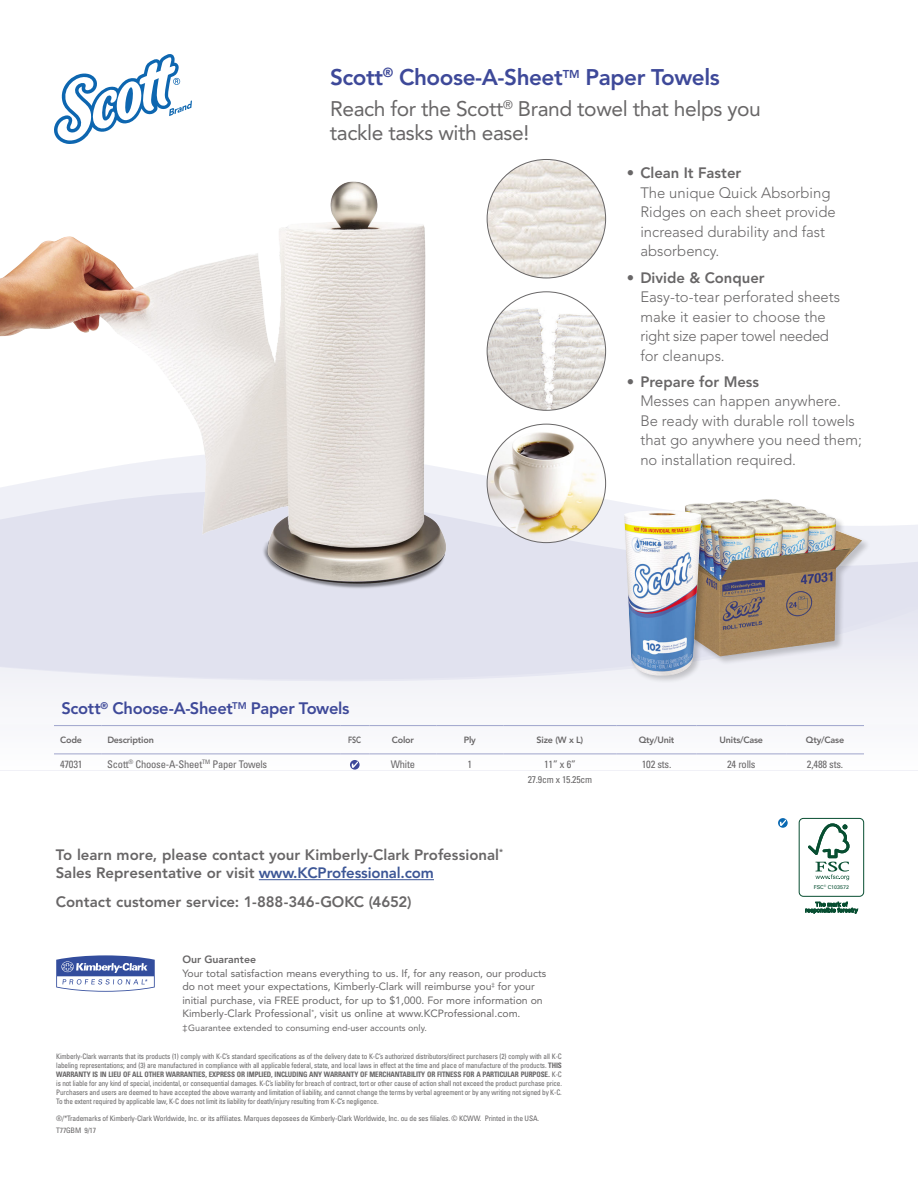
<style>
.page{position:relative;width:918px;height:1188px;background:#fff}
.page>*{position:absolute;margin:0;border:0;box-sizing:border-box;transform-origin:0 0}
.t1{font:800 22.5px "Avenir LT Std";letter-spacing:-.02em;color:#3e4999}
.t2{font:21px/24px "Avenir LT Std";letter-spacing:-.02em;color:#686667}
.t3{font:800 16.5px "Avenir LT Std";letter-spacing:-.02em;color:#3e4999}
.t4{font:300 15px/19.5px "Avenir LT Std";color:#686667}
.t5{font:800 15px/18px "Avenir LT Std";color:#686667}
.t6{font:10.5px/13.5px "Avenir LT Std";color:#686667}
.t7{font:condensed 10.5px "Univers LT Std";letter-spacing:-.02em;color:#686667}
.t8{font:800 10.5px "Avenir LT Std";color:#686667}
.t9{font:condensed 9.75px "Univers LT Std";letter-spacing:-.02em;color:#686667}
.t10{font:800 9px "Avenir LT Std";letter-spacing:-.02em;color:#686667}
.t11{font:9px "Avenir LT Std";color:#686667}
.t12{font:800 9px "Avenir LT Std";letter-spacing:-.02em;color:#686667;scale:.8 1}
.t13{font:condensed 7.5px/9px "Univers LT Std";letter-spacing:-.02em;color:#686667;text-align:justify;scale:.96 1}
.t14{font:condensed 7.5px/12px "Univers LT Std";letter-spacing:-.02em;color:#686667}
.t15{font:5.25px "Univers LT Std";color:#074e31}
.s1{color:#3c5696}
.s2{font-weight:700}
.s3{font-weight:700;font-stretch:normal}
</style>
<div class="page">
<svg style="left:473px;top:473px;width:445px;height:122px"></svg>
<svg style="left:0;top:726px;width:918px;height:45px"></svg>
<svg style="left:0;top:595px;width:918px;height:101px;fill:#e1e2ef"></svg>
<hr style="left:259px;top:879px;width:175px;height:1px;background:#3c5696">
<hr style="left:54px;top:754px;width:47px;height:1px;background:#9fa4cc">
<hr style="left:101px;top:754px;width:239px;height:1px;background:#9fa4cc">
<svg style="left:340px;top:754px;width:29px;height:1px"></svg>
<hr style="left:369px;top:754px;width:67px;height:1px;background:#9fa4cc">
<hr style="left:436px;top:754px;width:67px;height:1px;background:#9fa4cc">
<hr style="left:503px;top:754px;width:114px;height:1px;background:#9fa4cc">
<hr style="left:617px;top:754px;width:80px;height:1px;background:#9fa4cc">
<hr style="left:697px;top:754px;width:89px;height:1px;background:#9fa4cc">
<hr style="left:786px;top:754px;width:78px;height:1px;background:#9fa4cc">
<hr style="left:54px;top:725px;width:47px;height:1px;background:#9fa4cc">
<hr style="left:101px;top:725px;width:239px;height:1px;background:#9fa4cc">
<svg style="left:340px;top:725px;width:29px;height:1px"></svg>
<hr style="left:369px;top:725px;width:67px;height:1px;background:#9fa4cc">
<hr style="left:436px;top:725px;width:67px;height:1px;background:#9fa4cc">
<hr style="left:503px;top:725px;width:114px;height:1px;background:#9fa4cc">
<hr style="left:617px;top:725px;width:80px;height:1px;background:#9fa4cc">
<hr style="left:697px;top:725px;width:89px;height:1px;background:#9fa4cc">
<hr style="left:786px;top:725px;width:78px;height:1px;background:#9fa4cc">
<svg style="left:350px;top:760px;width:10px;height:10px"></svg>
<svg style="left:352px;top:762px;width:6px;height:6px"></svg>
<svg style="left:56px;top:955px;width:99px;height:37px"></svg>
<div style="left:799px;top:818px;width:65px;height:79px;border:1px solid #074e31;border-radius:4px"></div>
<svg style="left:808px;top:823px;width:42px;height:57px"></svg>
<svg style="left:805px;top:902px;width:53px;height:11px"></svg>
<svg style="left:778px;top:818px;width:10px;height:10px"></svg>
<svg style="left:780px;top:820px;width:6px;height:6px"></svg>
<svg style="left:54px;top:54px;width:138px;height:90px"></svg>
<img style="left:0;top:181px;width:473px;height:418px">
<img style="left:487px;top:159px;width:119px;height:119px;border-radius:59px">
<img style="left:487px;top:292px;width:119px;height:118px;border-radius:59px">
<img style="left:487px;top:424px;width:119px;height:119px;border-radius:59px">
<div style="left:659px;top:498px;width:211px;height:167px;background:#000;opacity:.2"></div>
<img style="left:676px;top:499px;width:91px;height:54px">
<div style="left:623px;top:508px;width:87px;height:176px;background:#000;opacity:.2"></div>
<img style="left:624px;top:510px;width:77px;height:166px">
<h1 class="t1" style="left:330px;top:63px;width:391px">Scott<sup>®</sup> Choose-A-Sheet<sup>TM</sup> Paper Towels</h1>
<h2 class="t2" style="left:330px;top:97px;width:432px">Reach for the Scott<sup>®</sup> Brand towel that helps you tackle tasks with ease!</h2>
<h3 class="t5" style="left:627px;top:164px;width:116px">• Clean It Faster</h3>
<h3 class="t4" style="left:640px;top:183px;width:197px">The unique Quick Absorbing<br>Ridges on each sheet provide increased durability and fast absorbency.</h3>
<h3 class="t5" style="left:627px;top:268px;width:139px">• Divide &amp; Conquer</h3>
<h3 class="t4" style="left:640px;top:287px;width:201px">Easy-to-tear perforated sheets make it easier to choose the right size paper towel needed for cleanups.</h3>
<h3 class="t5" style="left:627px;top:373px;width:134px">• Prepare for Mess</h3>
<h3 class="t4" style="left:640px;top:391px;width:223px">Messes can happen anywhere.<br>Be ready with durable roll towels that go anywhere you need them; no installation required.</h3>
<h3 class="t3" style="left:62px;top:699px;width:290px">Scott<sup>®</sup> Choose-A-Sheet<sup>TM</sup> Paper Towels</h3>
<p class="t10" style="left:60px;top:735px;width:23px">Code</p>
<p class="t10" style="left:107px;top:735px;width:48px">Description</p>
<p class="t12" style="left:348px;top:735px;width:18px">FSC</p>
<p class="t10" style="left:392px;top:735px;width:24px">Color</p>
<p class="t10" style="left:464px;top:735px;width:14px">Ply</p>
<p class="t10" style="left:537px;top:735px;width:48px">Size (W x L)</p>
<p class="t10" style="left:639px;top:735px;width:37px">Qty/Unit</p>
<p class="t10" style="left:720px;top:735px;width:45px">Units/Case</p>
<p class="t10" style="left:806px;top:735px;width:40px">Qty/Case</p>
<h3 class="t7" style="left:60px;top:757px;width:24px">47031</h3>
<h3 class="t7" style="left:107px;top:757px;width:161px">Scott<sup>®</sup> Choose-A-Sheet<sup>TM</sup> Paper Towels</h3>
<h3 class="t7" style="left:391px;top:757px;width:26px">White</h3>
<h3 class="t7" style="left:467px;top:757px;width:6px">1</h3>
<h3 class="t7" style="left:544px;top:757px;width:33px">11” x 6”</h3>
<h3 class="t9" style="left:528px;top:773px;width:66px">27.9cm x 15.25cm</h3>
<h3 class="t7" style="left:642px;top:757px;width:31px">102 sts.</h3>
<h3 class="t7" style="left:727px;top:757px;width:30px">24 rolls</h3>
<h3 class="t7" style="left:807px;top:757px;width:38px">2,488 sts.</h3>
<h3 class="t5" style="left:56px;top:846px;width:449px">To learn more, please contact your Kimberly-Clark Professional<sup>*<br></sup>Sales Representative or visit <span class="s1">www.KCProfessional.com</span></h3>
<h3 class="t5" style="left:56px;top:892px;width:357px">Contact customer service: 1-888-346-GOKC (4652)</h3>
<h3 class="t8" style="left:182px;top:953px;width:75px">Our Guarantee</h3>
<p class="t6" style="left:182px;top:967px;width:365px">Your total satisfaction means everything to us. If, for any reason, our products do not meet your expectations, Kimberly-Clark will reimburse you<sup>‡</sup> for your initial purchase, via FREE product, for up to $1,000. For more information on Kimberly-Clark Professional<sup>*</sup>, visit us online at www.KCProfessional.com.</p>
<p class="t11" style="left:182px;top:1022px;width:246px">‡Guarantee extended to consuming end-user accounts only.</p>
<p class="t13" style="left:56px;top:1052px;width:528px">Kimberly-Clark warrants that its products (1) comply with K-C’s standard specifications as of the delivery date to K-C’s authorized distributors/direct purchasers (2) comply with all K-C labeling representations; and (3) are manufactured in compliance with all applicable federal, state, and local laws in effect at the time and place of manufacture of the products. <span class="s2">THIS WARRANTY IS IN LIEU OF ALL OTHER WARRANTIES, EXPRESS OR IMPLIED, INCLUDING ANY WARRANTY OF MERCHANTABILITY OR FITNESS FOR A PARTICULAR PURPOSE</span><span class="s3">.</span> K-C is not liable for any kind of special, incidental, or consequential damages. K-C’s liability for breach of contract, tort or other cause of action shall not exceed the product purchase price.<br>Purchasers and users are deemed to have accepted the above warranty and limitation of liability, and cannot change the terms by verbal agreement or by any writing not signed by K-C.<br>To the extent required by applicable law, K-C does not limit its liability for death/injury resulting from K-C’s negligence.</p>
<p class="t14" style="left:56px;top:1112px;width:484px">®/*Trademarks of Kimberly-Clark Worldwide, Inc. or its affiliates. Marques deposees de Kimberly-Clark Worldwide, Inc. ou de ses filiales. © KCWW. Printed in the USA.<br>T77GBM 9/17</p>
<p class="t15" style="left:814px;top:884px;width:37px">FSC<sup>®</sup> C103572</p>
</div>
